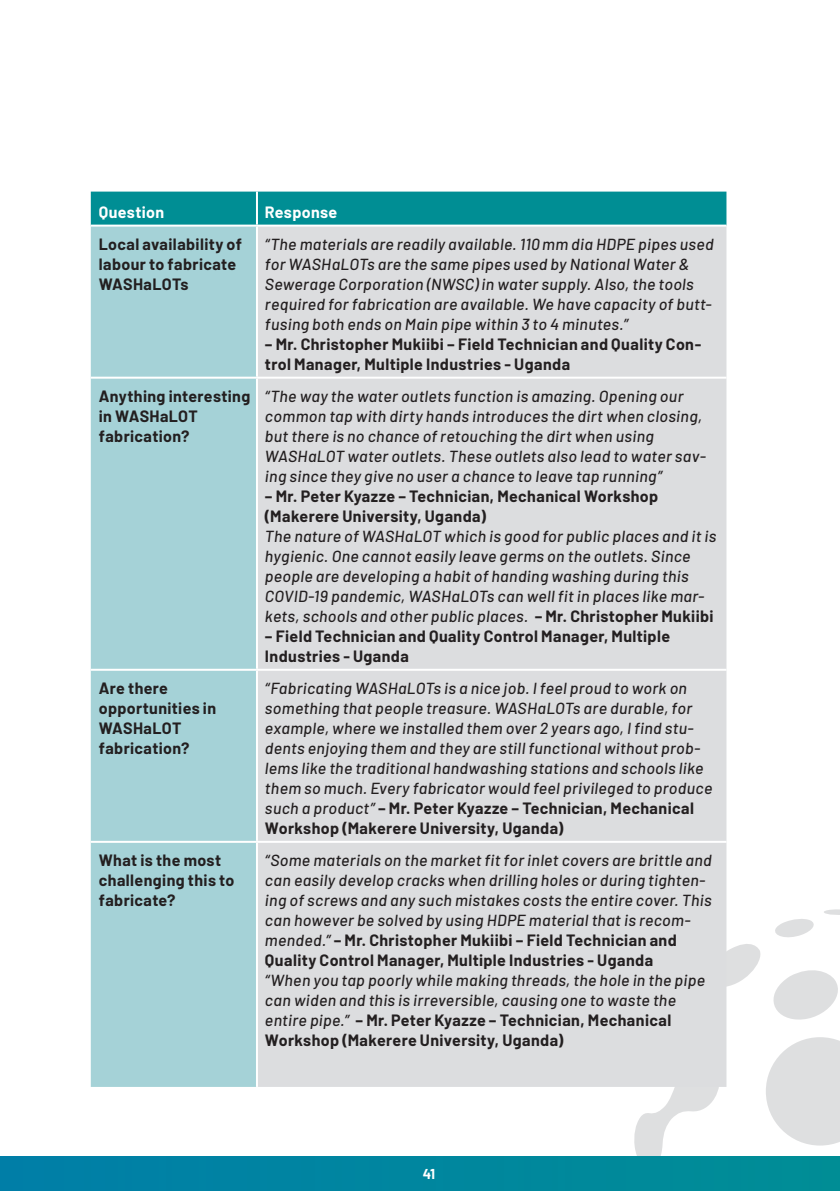
<style>
.page{position:relative;width:840px;height:1191px;background:#fff}
.page>*{position:absolute;margin:0;border:0;box-sizing:border-box;transform-origin:0 0}
.t1{font:italic 500 16px/20px "Barlow";letter-spacing:.02em;color:#231f20}
.t2{font:700 16px/20px "Barlow";letter-spacing:.025em;color:#231f20}
.t3{font:700 16px "Barlow";letter-spacing:.02em;color:#fff}
.t4{font:700 14px "Barlow";color:#fff}
.s1{font-weight:700;font-style:normal}
</style>
<div class="page">
<svg style="left:632px;top:909px;width:207px;height:248px"></svg>
<div style="left:0;top:1157px;width:839px;height:34px;background:#00869f"></div>
<div style="left:91px;top:192px;width:635px;height:33px;background:#008e94"></div>
<div style="left:91px;top:227px;width:165px;height:860px;background:#a5d2d7"></div>
<div style="left:258px;top:227px;width:468px;height:860px;background:#dcdddf"></div>
<hr style="left:256px;top:192px;width:2px;height:33px;background:#fff">
<hr style="left:91px;top:377px;width:166px;height:2px;background:#fff">
<hr style="left:257px;top:377px;width:469px;height:2px;background:#fff">
<hr style="left:91px;top:669px;width:166px;height:2px;background:#fff">
<hr style="left:257px;top:669px;width:469px;height:2px;background:#fff">
<hr style="left:91px;top:841px;width:166px;height:2px;background:#fff">
<hr style="left:257px;top:841px;width:469px;height:2px;background:#fff">
<p class="t3" style="left:99px;top:200px;width:67px">Question</p>
<p class="t3" style="left:265px;top:200px;width:74px">Response</p>
<p class="t2" style="left:99px;top:233px;width:144px">Local availability of labour to fabricate<br>WASHaLOTs</p>
<p class="t1" style="left:265px;top:232px;width:450px">“The materials are readily available. 110mm dia HDPE pipes used for WASHaLOTs are the same pipes used by National Water &amp; Sewerage Corporation (NWSC) in water supply. Also, the tools required for fabrication are available. We have capacity of butt&shy;fusing both ends on Main pipe within 3 to 4 minutes.”</p>
<p class="t2" style="left:265px;top:333px;width:437px">– Mr. Christopher Mukiibi – Field Technician and Quality Con&shy;trol Manager, Multiple Industries - Uganda</p>
<p class="t2" style="left:99px;top:385px;width:153px">Anything interesting in WASHaLOT fabrication?</p>
<p class="t1" style="left:265px;top:384px;width:442px">“The way the water outlets function is amazing. Opening our common tap with dirty hands introduces the dirt when closing, but there is no chance of retouching the dirt when using WASHaLOT water outlets. These outlets also lead to water sav&shy;ing since they give no user a chance to leave tap running”</p>
<p class="t2" style="left:265px;top:485px;width:394px">– Mr. Peter Kyazze – Technician, Mechanical Workshop (Makerere University, Uganda)</p>
<p class="t1" style="left:265px;top:524px;width:452px">The nature of WASHaLOT which is good for public places and it is hygienic. One cannot easily leave germs on the outlets. Since people are developing a habit of handing washing during this COVID-19 pandemic, WASHaLOTs can well fit in places like mar&shy;kets, schools and other public places. <span class="s1">– Mr. Christopher Mukiibi</span></p>
<p class="t2" style="left:265px;top:625px;width:406px">– Field Technician and Quality Control Manager, Multiple<br>Industries - Uganda</p>
<p class="t2" style="left:99px;top:677px;width:119px">Are there opportunities in<br>WASHaLOT fabrication?</p>
<p class="t1" style="left:265px;top:676px;width:448px">“Fabricating WASHaLOTs is a nice job. I feel proud to work on something that people treasure. WASHaLOTs are durable, for example, where we installed them over 2 years ago, I find stu&shy;dents enjoying them and they are still functional without prob&shy;lems like the traditional handwashing stations and schools like them so much. Every fabricator would feel privileged to produce such a product” <span class="s1">– Mr. Peter Kyazze – Technician, Mechanical Workshop (Makerere University, Uganda)</span></p>
<p class="t2" style="left:99px;top:849px;width:137px">What is the most challenging this to fabricate?</p>
<p class="t1" style="left:265px;top:848px;width:448px">“Some materials on the market fit for inlet covers are brittle and can easily develop cracks when drilling holes or during tighten&shy;ing of screws and any such mistakes costs the entire cover. This can however be solved by using HDPE material that is recom&shy;mended.” <span class="s1">– Mr. Christopher Mukiibi – Field Technician and Quality Control Manager, Multiple Industries - Uganda</span></p>
<p class="t1" style="left:265px;top:968px;width:441px">“When you tap poorly while making threads, the hole in the pipe can widen and this is irreversible, causing one to waste the entire pipe.” <span class="s1">– Mr. Peter Kyazze – Technician, Mechanical Workshop (Makerere University, Uganda)</span></p>
<p class="t4" style="left:422px;top:1163px;width:14px">41</p>
</div>
